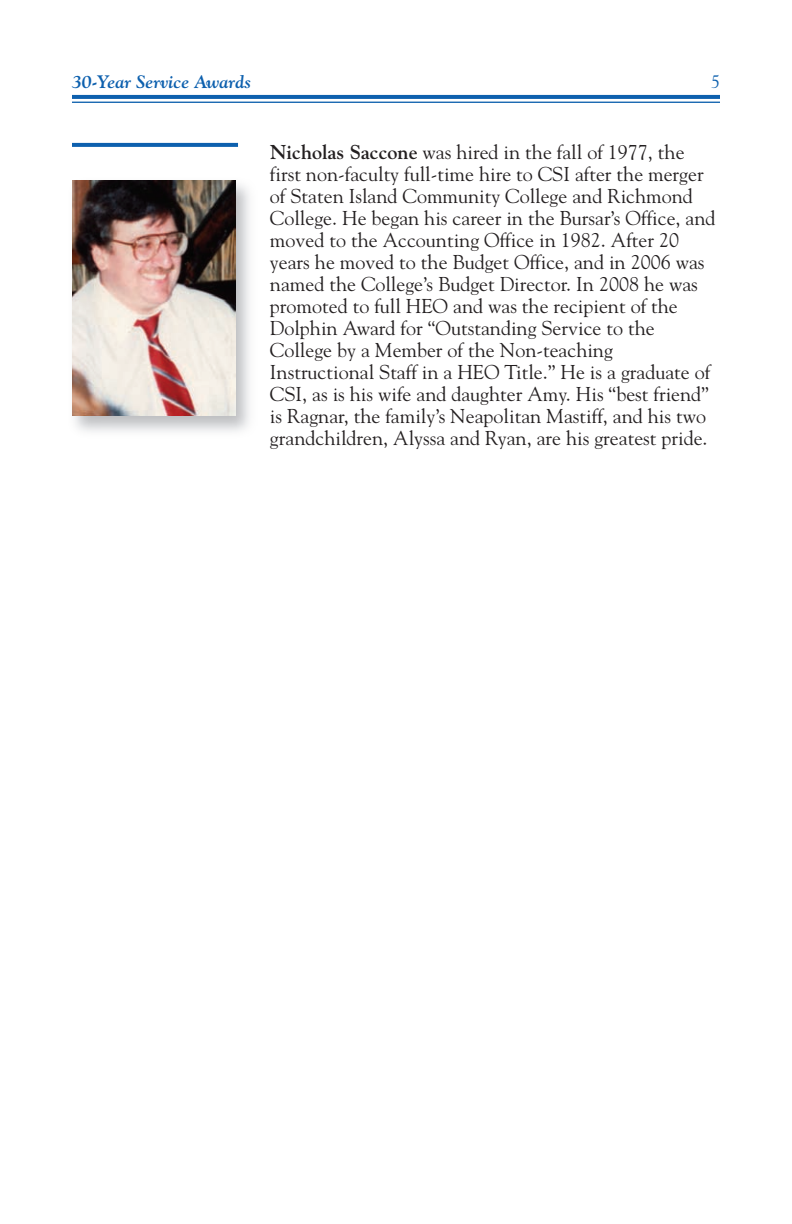
<style>
.page{position:relative;width:792px;height:1224px;background:#fff}
.page>*{position:absolute;margin:0;border:0;box-sizing:border-box;transform-origin:0 0}
.t1{font:20px/22px "Goudy";color:#231f20}
.t2{font:italic 700 18px "Goudy";color:#0d60ae}
.t3{font:18px "Goudy";color:#0d60ae}
.s1{font-weight:700}
</style>
<div class="page">
<svg style="left:72px;top:143px;width:166px;height:4px"></svg>
<svg style="left:72px;top:95px;width:648px;height:4px;background:#1162af"></svg>
<hr style="left:72px;top:102px;width:648px;height:1px;background:#0d60ae">
<img style="left:74px;top:180px;width:176px;height:252px">
<img style="left:72px;top:180px;width:163px;height:236px">
<p class="t2" style="left:72px;top:71px;width:181px">30-Year Service Awards</p>
<p class="t3" style="left:711px;top:71px;width:10px">5</p>
<p class="t1" style="left:270px;top:141px;width:447px"><span class="s1">Nicholas Saccone</span> was hired in the fall of 1977, the first non-faculty full-time hire to CSI after the merger of Staten Island Community College and Richmond College. He began his career in the Bursar’s Office, and moved to the Accounting Office in 1982. After 20 years he moved to the Budget Office, and in 2006 was named the College’s Budget Director. In 2008 he was promoted to full HEO and was the recipient of the Dolphin Award for “Outstanding Service to the College by a Member of the Non-teaching Instructional Staff in a HEO Title.” He is a graduate of CSI, as is his wife and daughter Amy. His “best friend” is Ragnar, the family’s Neapolitan Mastiff, and his two grandchildren, Alyssa and Ryan, are his greatest pride.</p>
</div>
